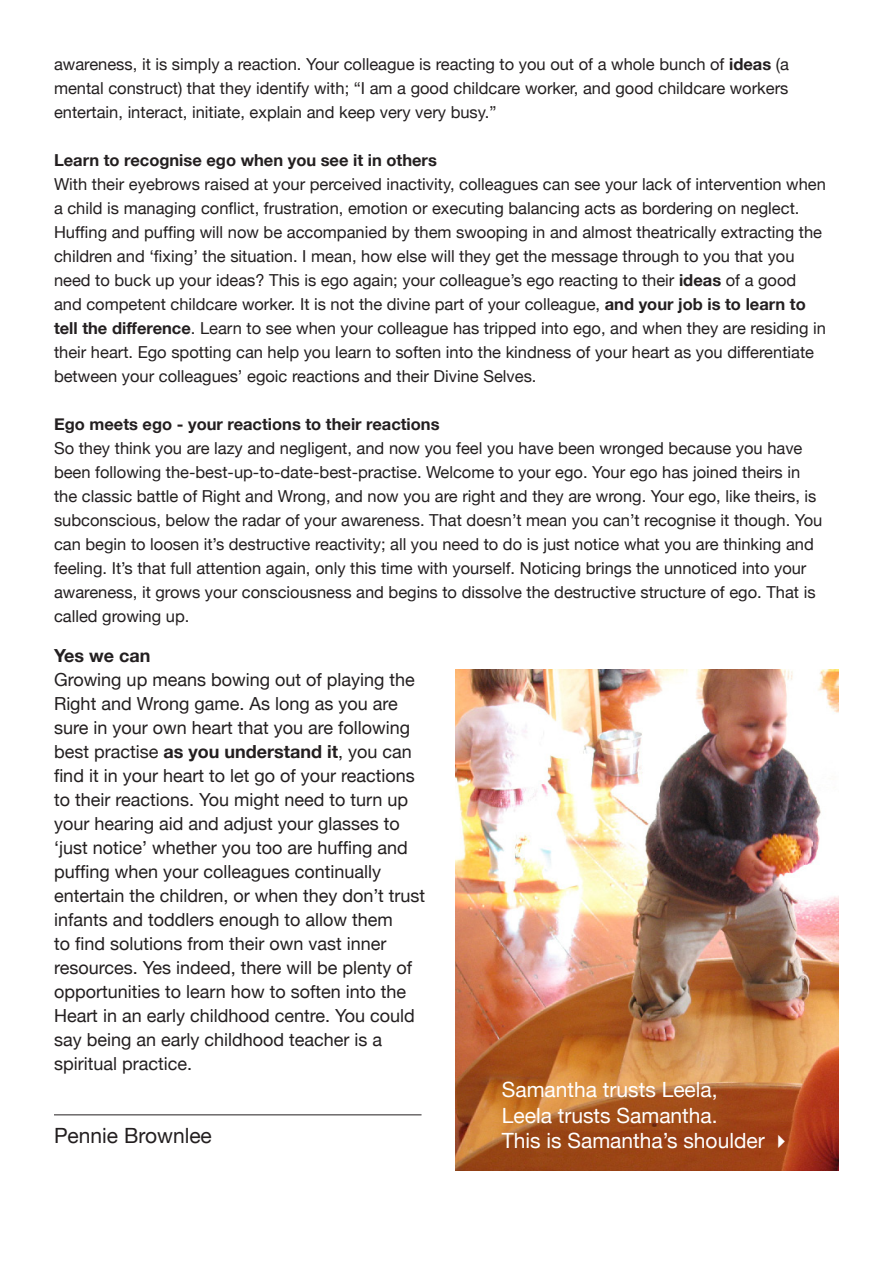
<style>
.page{position:relative;width:893px;height:1263px;background:#fff}
.page>*{position:absolute;margin:0;border:0;box-sizing:border-box;transform-origin:0 0}
.t1{font:21px/25.2px "Helvetica Neue";color:#fff}
.t2{font:21px "Helvetica Neue";color:#231f20}
.t3{font:18px/24px "Helvetica Neue";color:#231f20}
.t4{font:700 18px "Helvetica Neue";color:#231f20}
.t5{font:16.5px/24px "Helvetica Neue";color:#231f20}
.t6{font:700 16.5px "Helvetica Neue";color:#231f20}
.s1{font-weight:700}
</style>
<div class="page">
<img style="left:456px;top:669px;width:382px;height:502px">
<hr style="left:54px;top:1114px;width:367px;height:1px;background:#231f20">
<p class="t5" style="left:54px;top:52px;width:736px;text-align:justify">awareness, it is simply a reaction. Your colleague is reacting to you out of a whole bunch of <span class="s1">ideas</span> (a mental construct) that they identify with; “I am a good childcare worker, and good childcare workers entertain, interact, initiate, explain and keep very very busy.”</p>
<p class="t6" style="left:54px;top:150px;width:384px">Learn to recognise ego when you see it in others</p>
<p class="t5" style="left:54px;top:172px;width:773px">With their eyebrows raised at your perceived inactivity, colleagues can see your lack of intervention when a child is managing conflict, frustration, emotion or executing balancing acts as bordering on neglect.<br>Huffing and puffing will now be accompanied by them swooping in and almost theatrically extracting the children and ‘fixing’ the situation. I mean, how else will they get the message through to you that you need to buck up your ideas? This is ego again; your colleague’s ego reacting to their <span class="s1">ideas</span> of a good and competent childcare worker. It is not the divine part of your colleague, <span class="s1">and your job is to learn to tell the difference</span>. Learn to see when your colleague has tripped into ego, and when they are residing in their heart. Ego spotting can help you learn to soften into the kindness of your heart as you differentiate between your colleagues’ egoic reactions and their Divine Selves.</p>
<p class="t6" style="left:54px;top:414px;width:387px">Ego meets ego - your reactions to their reactions</p>
<p class="t5" style="left:54px;top:436px;width:770px">So they think you are lazy and negligent, and now you feel you have been wronged because you have been following the-best-up-to-date-best-practise. Welcome to your ego. Your ego has joined theirs in the classic battle of Right and Wrong, and now you are right and they are wrong. Your ego, like theirs, is subconscious, below the radar of your awareness. That doesn’t mean you can’t recognise it though. You can begin to loosen it’s destructive reactivity; all you need to do is just notice what you are thinking and feeling. It’s that full attention again, only this time with yourself. Noticing brings the unnoticed into your awareness, it grows your consciousness and begins to dissolve the destructive structure of ego. That is called growing up.</p>
<p class="t4" style="left:54px;top:644px;width:98px">Yes we can</p>
<p class="t3" style="left:54px;top:667px;width:373px">Growing up means bowing out of playing the Right and Wrong game. As long as you are sure in your own heart that you are following best practise <span class="s1">as you understand it</span>, you can find it in your heart to let go of your reactions to their reactions. You might need to turn up your hearing aid and adjust your glasses to ‘just notice’ whether you too are huffing and puffing when your colleagues continually entertain the children, or when they don’t trust infants and toddlers enough to allow them<br>to find solutions from their own vast inner resources. Yes indeed, there will be plenty of opportunities to learn how to soften into the Heart in an early childhood centre. You could say being an early childhood teacher is a spiritual practice.</p>
<p class="t2" style="left:54px;top:1123px;width:159px">Pennie Brownlee</p>
<p class="t1" style="left:502px;top:1077px;width:291px">Samantha trusts Leela,<br>Leela trusts Samantha.<br>This is Samantha’s shoulder ✔</p>
</div>
